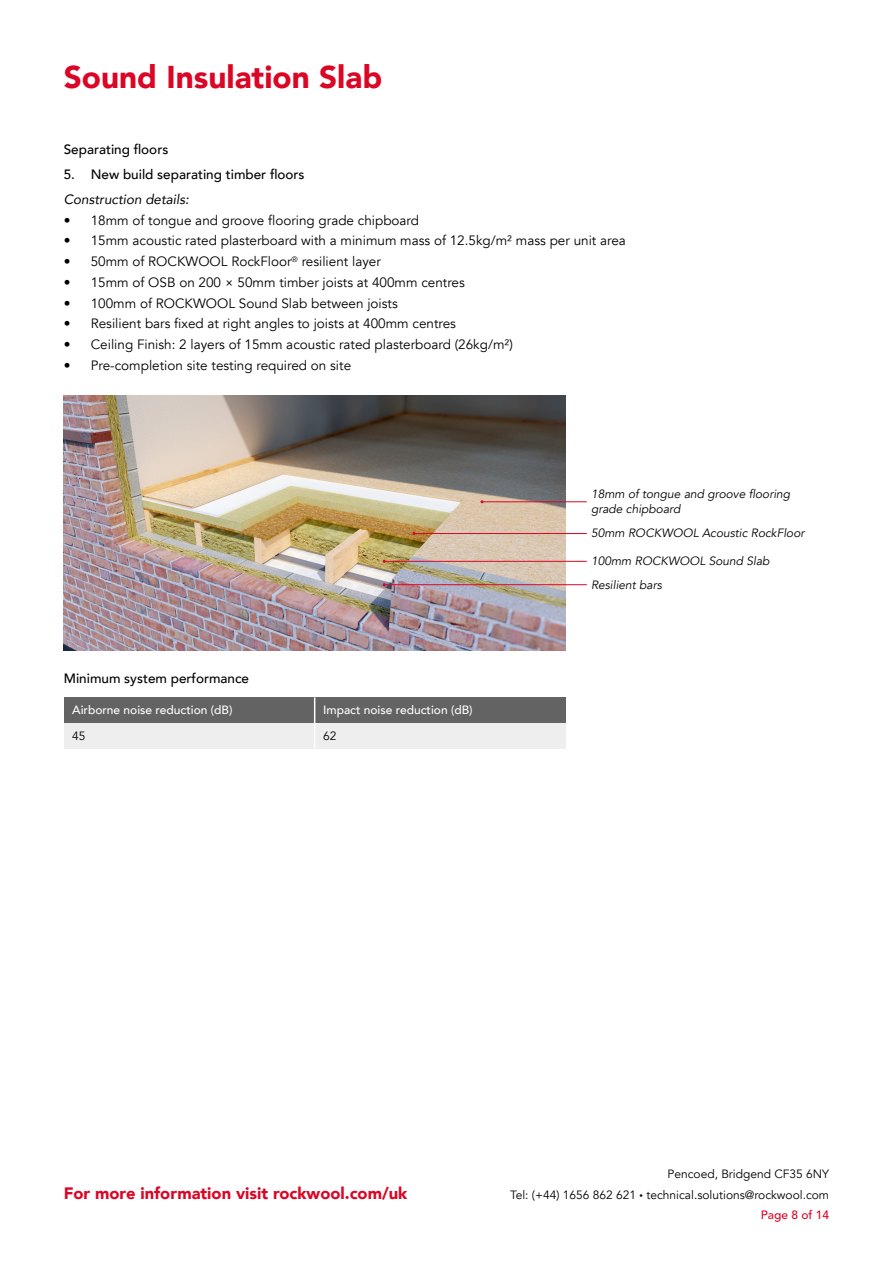
<style>
.page{position:relative;width:893px;height:1263px;background:#fff}
.page>*{position:absolute;margin:0;border:0;box-sizing:border-box;transform-origin:0 0}
.t1{font:900 31.5px "Avenir";color:#db0626}
.t2{font:900 16.5px "Avenir";color:#db0626}
.t3{font:13.5px "Avenir";color:#000}
.t4{font:500 13.5px "Avenir";color:#000}
.t5{font:italic 13.5px "Avenir";color:#000}
.t6{font:italic 12px/15px "Avenir";color:#000}
.t7{font:12px "Avenir";color:#000}
.t8{font:500 12px "Avenir";color:#fff}
.t9{font:500 12px "Avenir LT Std";color:#db0626}
.s1{font-size:7.05px}
</style>
<div class="page">
<img style="left:64px;top:395px;width:502px;height:256px">
<hr style="left:482px;top:501px;width:105px;height:1px;background:#db0626">
<hr style="left:414px;top:533px;width:173px;height:1px;background:#db0626">
<hr style="left:384px;top:561px;width:203px;height:1px;background:#db0626">
<hr style="left:384px;top:584px;width:203px;height:1px;background:#db0626">
<div style="left:64px;top:697px;width:251px;height:26px;background:#646363"></div>
<div style="left:64px;top:723px;width:251px;height:25px;background:#eee"></div>
<div style="left:315px;top:697px;width:251px;height:26px;background:#646363"></div>
<div style="left:315px;top:723px;width:251px;height:25px;background:#eee"></div>
<hr style="left:314px;top:697px;width:1px;height:51px;background:#fff">
<h1 class="t1" style="left:64px;top:50px;width:320px">Sound Insulation Slab</h1>
<p class="t4" style="left:64px;top:137px;width:106px">Separating floors</p>
<p class="t4" style="left:64px;top:162px;width:242px">5. New build separating timber floors</p>
<p class="t5" style="left:64px;top:191px;width:127px">Construction details:</p>
<p class="t3" style="left:64px;top:212px;width:357px">• 18mm of tongue and groove flooring grade chipboard</p>
<p class="t3" style="left:64px;top:233px;width:564px">• 15mm acoustic rated plasterboard with a minimum mass of 12.5kg/m² mass per unit area</p>
<p class="t3" style="left:64px;top:253px;width:319px">• 50mm of ROCKWOOL RockFloor<sup>®</sup> resilient layer</p>
<p class="t3" style="left:64px;top:274px;width:403px">• 15mm of OSB on 200 × 50mm timber joists at 400mm centres</p>
<p class="t3" style="left:64px;top:295px;width:336px">• 100mm of ROCKWOOL Sound Slab between joists</p>
<p class="t3" style="left:64px;top:316px;width:394px">• Resilient bars fixed at right angles to joists at 400mm centres</p>
<p class="t3" style="left:64px;top:336px;width:451px">• Ceiling Finish: 2 layers of 15mm acoustic rated plasterboard (26kg/m²)</p>
<p class="t3" style="left:64px;top:357px;width:289px">• Pre-completion site testing required on site</p>
<p class="t4" style="left:64px;top:666px;width:187px">Minimum system performance</p>
<p class="t8" style="left:72px;top:699px;width:162px">Airborne noise reduction (dB)</p>
<p class="t7" style="left:72px;top:729px;width:15px">45</p>
<p class="t8" style="left:323px;top:699px;width:151px">Impact noise reduction (dB)</p>
<p class="t7" style="left:323px;top:729px;width:15px">62</p>
<p class="t6" style="left:591px;top:487px;width:201px">18mm of tongue and groove flooring grade chipboard</p>
<p class="t6" style="left:591px;top:526px;width:215px">50mm ROCKWOOL Acoustic RockFloor</p>
<p class="t6" style="left:591px;top:550px;width:180px;line-height:23.4px">100mm ROCKWOOL Sound Slab<br>Resilient bars</p>
<p class="t7" style="left:668px;top:1167px;width:163px">Pencoed, Bridgend CF35 6NY</p>
<p class="t2" style="left:64px;top:1179px;width:345px">For more information visit rockwool.com/uk</p>
<p class="t7" style="left:510px;top:1188px;width:320px">Tel: (+44) 1656 862 621 <span class="s1">•</span> technical.solutions@rockwool.com</p>
<p class="t9" style="left:761px;top:1207px;width:70px">Page 8 of 14</p>
</div>
